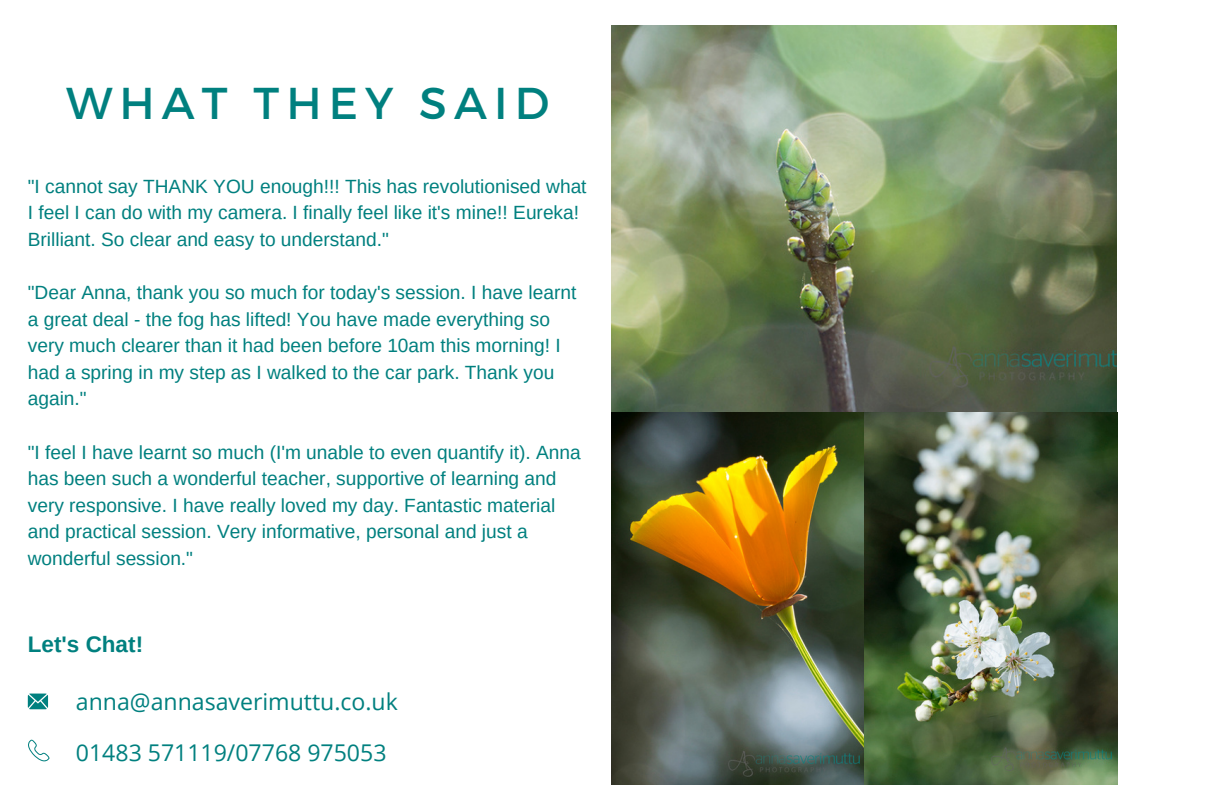
<style>
.page{position:relative;width:1215px;height:810px;background:#fff}
.page>*{position:absolute;margin:0;border:0;box-sizing:border-box;transform-origin:0 0}
.t1{font:44.55px "Montserrat";letter-spacing:.16em;color:#00807f}
.t2{font:23.1px "Open Sans";color:#00807f}
.t3{font:700 22.5px "Arimo";color:#00807f}
.t4{font:19.2px/26.5px "Arimo";color:#00807f}
</style>
<div class="page">
<img style="left:612px;top:25px;width:505px;height:760px">
<svg style="left:28px;top:694px;width:20px;height:15px"></svg>
<svg style="left:28px;top:739px;width:22px;height:22px"></svg>
<h1 class="t1" style="left:66px;top:74px;width:485px">WHAT THEY SAID</h1>
<p class="t4" style="left:28px;top:173px;width:560px">"I cannot say THANK YOU enough!!! This has revolutionised what<br>I feel I can do with my camera. I finally feel like it's mine!! Eureka!<br>Brilliant. So clear and easy to understand."</p>
<p class="t4" style="left:28px;top:279px;width:550px">"Dear Anna, thank you so much for today's session. I have learnt a great deal - the fog has lifted! You have made everything so very much clearer than it had been before 10am this morning! I had a spring in my step as I walked to the car park. Thank you again."</p>
<p class="t4" style="left:28px;top:439px;width:554px">"I feel I have learnt so much (I'm unable to even quantify it). Anna has been such a wonderful teacher, supportive of learning and very responsive. I have really loved my day. Fantastic material and practical session. Very informative, personal and just a wonderful session."</p>
<p class="t3" style="left:28px;top:631px;width:117px">Let's Chat!</p>
<p class="t2" style="left:76px;top:685px;width:323px">anna@annasaverimuttu.co.uk</p>
<p class="t2" style="left:76px;top:737px;width:312px">01483 571119/07768 975053</p>
</div>
